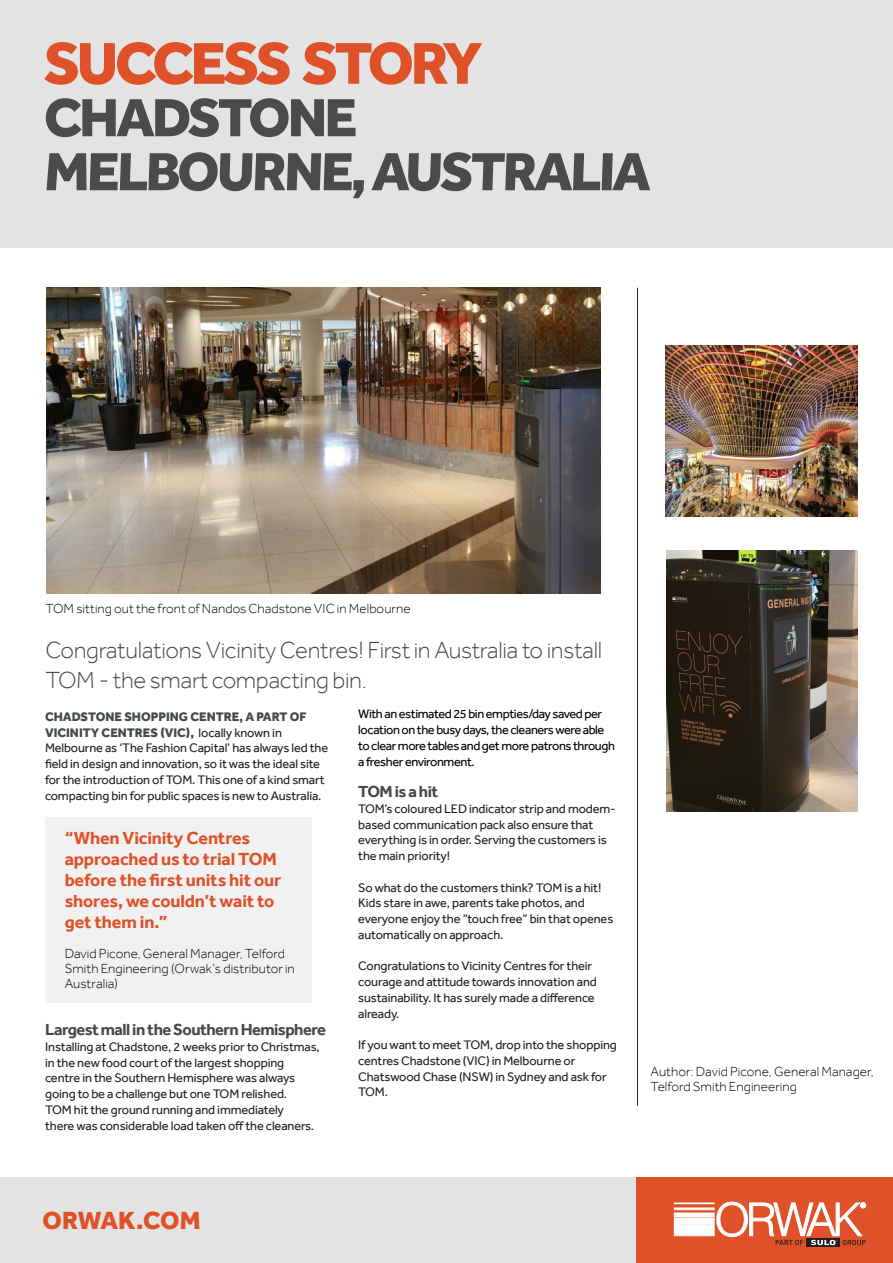
<style>
.page{position:relative;width:893px;height:1263px;background:#fff}
.page>*{position:absolute;margin:0;border:0;box-sizing:border-box;transform-origin:0 0}
.t1{font:800 60.9px "Effra";letter-spacing:-.055em;color:#df5129}
.t2{font:800 55.5px "Effra";letter-spacing:-.05em;color:#4b4b4b}
.Headline_3{font:800 25.5px "Effra";letter-spacing:-.005em;color:#df5129}
.Intro{font:300 24px/30px "Effra";letter-spacing:-.015em;color:#454949}
.Body_Copy_-_8pt{font:700 18px/21px "Effra";letter-spacing:-.01em;color:#df5129}
.t3{font:700 16.5px "Effra";letter-spacing:-.03em;color:#454949}
.Intro-2{font:300 13.5px/15px "Effra";letter-spacing:.005em;color:#000001}
.Body_Copy_-_8pt-2{font:300 13.5px/15px "Effra";letter-spacing:.005em;color:#000001}
.t4{font:12.75px/15.8px "Effra";letter-spacing:-.01em;color:#231f20}
.t5{font:12.75px/15.8px "Effra";letter-spacing:-.03em;color:#000001}
.s1{font-weight:800;color:#454949}
</style>
<div class="page">
<div style="left:0;top:1178px;width:637px;height:85px;background:#e3e3e3"></div>
<div style="left:637px;top:1178px;width:256px;height:85px;background:#df5129"></div>
<div style="left:674px;top:1225px;width:40px;height:11px;background:#fff;border:1px solid #fff"></div>
<div style="left:674px;top:1218px;width:40px;height:6px;background:#fff"></div>
<hr style="left:674px;top:1213px;width:40px;height:4px;background:#fff">
<div style="left:674px;top:1208px;width:40px;height:2px;background:#fff;border:1px solid #fff"></div>
<div style="left:674px;top:1203px;width:40px;height:1px;border:1px solid #fff"></div>
<svg style="left:807px;top:1245px;width:33px;height:2px"></svg>
<svg style="left:716px;top:1202px;width:150px;height:43px"></svg>
<div style="left:0;top:0;width:893px;height:247px;background:#e3e3e3"></div>
<div style="left:45px;top:817px;width:267px;height:185px;background:#f1f1f2"></div>
<img style="left:47px;top:288px;width:554px;height:306px">
<img style="left:666px;top:345px;width:192px;height:172px">
<hr style="left:637px;top:288px;width:1px;height:818px;background:#231f20">
<img style="left:667px;top:550px;width:191px;height:261px">
<p class="t1" style="left:44px;top:27px;width:440px">SUCCESS STORY</p>
<p class="t2" style="left:44px;top:85px;width:315px">CHADSTONE</p>
<p class="t2" style="left:44px;top:139px;width:612px">MELBOURNE, AUSTRALIA</p>
<p class="Intro-2" style="left:45px;top:600px;width:367px">TOM sitting out the front of Nandos Chadstone VIC in Melbourne</p>
<p class="Intro" style="left:45px;top:634px;width:558px">Congratulations Vicinity Centres! First in Australia to install<br>TOM - the smart compacting bin.</p>
<p class="t4" style="left:45px;top:708px;width:285px"><span class="s1">CHADSTONE SHOPPING CENTRE, A PART OF VICINITY CENTRES (VIC),</span> locally known in Melbourne as ‘The Fashion Capital’ has always led the field in design and innovation, so it was the ideal site for the introduction of TOM. This one of a kind smart compacting bin for public spaces is new to Australia.</p>
<p class="Body_Copy_-_8pt" style="left:65px;top:827px;width:218px">“When Vicinity Centres approached us to trial TOM before the first units hit our shores, we couldn’t wait to get them in.”</p>
<p class="Body_Copy_-_8pt-2" style="left:65px;top:946px;width:232px">David Picone, General Manager, Telford<br>Smith Engineering (Orwak’s distributor in<br>Australia)</p>
<p class="t3" style="left:45px;top:1020px;width:282px">Largest mall in the Southern Hemisphere</p>
<p class="t4" style="left:45px;top:1038px;width:276px">Installing at Chadstone, 2 weeks prior to Christmas, in the new food court of the largest shopping centre in the Southern Hemisphere was always going to be a challenge but one TOM relished.<br>TOM hit the ground running and immediately<br>there was considerable load taken off the cleaners.</p>
<p class="t5" style="left:358px;top:706px;width:258px">With an estimated 25 bin empties/day saved per location on the busy days, the cleaners were able to clear more tables and get more patrons through a fresher environment.</p>
<p class="t3" style="left:358px;top:782px;width:82px">TOM is a hit</p>
<p class="t4" style="left:358px;top:800px;width:259px">TOM’s coloured LED indicator strip and modem&shy;based communication pack also ensure that everything is in order. Serving the customers is the main priority!</p>
<p class="t4" style="left:358px;top:879px;width:257px">So what do the customers think? TOM is a hit!<br>Kids stare in awe, parents take photos, and everyone enjoy the ”touch free” bin that openes automatically on approach.</p>
<p class="t4" style="left:358px;top:958px;width:240px">Congratulations to Vicinity Centres for their courage and attitude towards innovation and sustainability. It has surely made a difference already.</p>
<p class="t4" style="left:358px;top:1037px;width:260px">If you want to meet TOM, drop into the shopping centres Chadstone (VIC) in Melbourne or Chatswood Chase (NSW) in Sydney and ask for TOM.</p>
<p class="Headline_3" style="left:43px;top:1205px;width:159px">ORWAK.COM</p>
<p class="Intro-2" style="left:651px;top:1064px;width:225px">Author: David Picone, General Manager,<br>Telford Smith Engineering</p>
</div>
